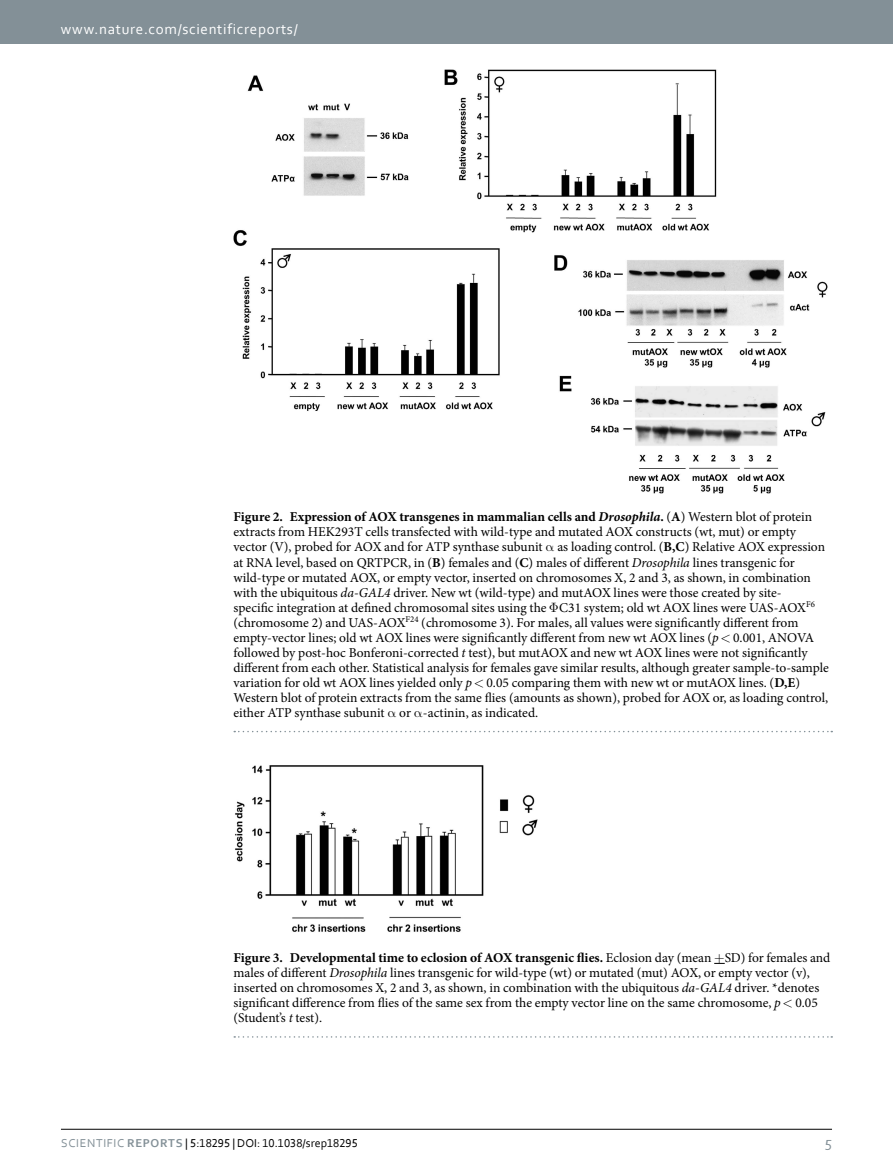
<style>
.page{position:relative;width:893px;height:1174px;background:#fff}
.page>*{position:absolute;margin:0;border:0;box-sizing:border-box;transform-origin:0 0}
.t1{font:15px "Corbel";letter-spacing:.045em;color:#fff}
.t2{font:15px "Corbel";color:#839097}
.t3{font:13.5px/15px "Minion Pro";color:#000}
.t4{font:12px "Corbel";color:#000}
.s1{font-weight:700}
.s2{font-weight:700;font-style:italic}
.s3{font-style:italic}
.s4{color:#839097}
.s5{font-weight:700;color:#839097}
</style>
<div class="page">
<div style="left:0;top:0;width:893px;height:43px;background:#839097"></div>
<hr style="left:61px;top:1129px;width:771px;height:1px;background:#000">
<img style="left:233px;top:70px;width:594px;height:423px">
<svg style="left:234px;top:731px;width:598px;height:1px"></svg>
<img style="left:235px;top:765px;width:303px;height:167px">
<svg style="left:234px;top:1036px;width:598px;height:1px"></svg>
<svg style="left:714px;top:962px;width:11px;height:2px"></svg>
<p class="t1" style="left:61px;top:19px;width:238px">www.nature.com/scientificreports/</p>
<p class="t3" style="left:233px;top:510px;width:597px"><span class="s1">Figure 2. Expression of AOX transgenes in mammalian cells and</span> <span class="s2">Drosophila</span><span class="s1">.</span> (<span class="s1">A</span>) Western blot of protein extracts from HEK293T cells transfected with wild-type and mutated AOX constructs (wt, mut) or empty vector (V), probed for AOX and for ATP synthase subunit as loading control. (<span class="s1">B,C</span>) Relative AOX expression at RNA level, based on QRTPCR, in (<span class="s1">B</span>) females and (<span class="s1">C</span>) males of different <span class="s3">Drosophila</span> lines transgenic for wild-type or mutated AOX, or empty vector, inserted on chromosomes X, 2 and 3, as shown, in combination with the ubiquitous <span class="s3">da</span>-<span class="s3">GAL4</span> driver. New wt (wild-type) and mutAOX lines were those created by site-<br>specific integration at defined chromosomal sites using the C31 system; old wt AOX lines were UAS-AOX<sup>F6 </sup>(chromosome 2) and UAS-AOX<sup>F24</sup> (chromosome 3). For males, all values were significantly different from empty-vector lines; old wt AOX lines were significantly different from new wt AOX lines (<span class="s3">p</span> 0.001, ANOVA followed by post-hoc Bonferoni-corrected <span class="s3">t</span> test), but mutAOX and new wt AOX lines were not significantly different from each other. Statistical analysis for females gave similar results, although greater sample-to-sample variation for old wt AOX lines yielded only <span class="s3">p</span> 0.05 comparing them with new wt or mutAOX lines. (<span class="s1">D,E</span>)<br>Western blot of protein extracts from the same flies (amounts as shown), probed for AOX or, as loading control, either ATP synthase subunit or -actinin, as indicated.</p>
<p class="t3" style="left:233px;top:950px;width:598px"><span class="s1">Figure 3. Developmental time to eclosion of AOX transgenic flies.</span> Eclosion day (mean SD) for females and males of different <span class="s3">Drosophila</span> lines transgenic for wild-type (wt) or mutated (mut) AOX, or empty vector (v), inserted on chromosomes X, 2 and 3, as shown, in combination with the ubiquitous <span class="s3">da</span>-<span class="s3">GAL4</span> driver. *denotes significant difference from flies of the same sex from the empty vector line on the same chromosome, <span class="s3">p</span> 0.05 (Student’s <span class="s3">t</span> test).</p>
<p class="t4" style="left:61px;top:1135px;width:298px"><span class="s4">Scientific</span> <span class="s5">REPORTS</span> | 5:18295 | DOI: 10.1038/srep18295</p>
<p class="t2" style="left:825px;top:1132px;width:9px">5</p>
</div>
